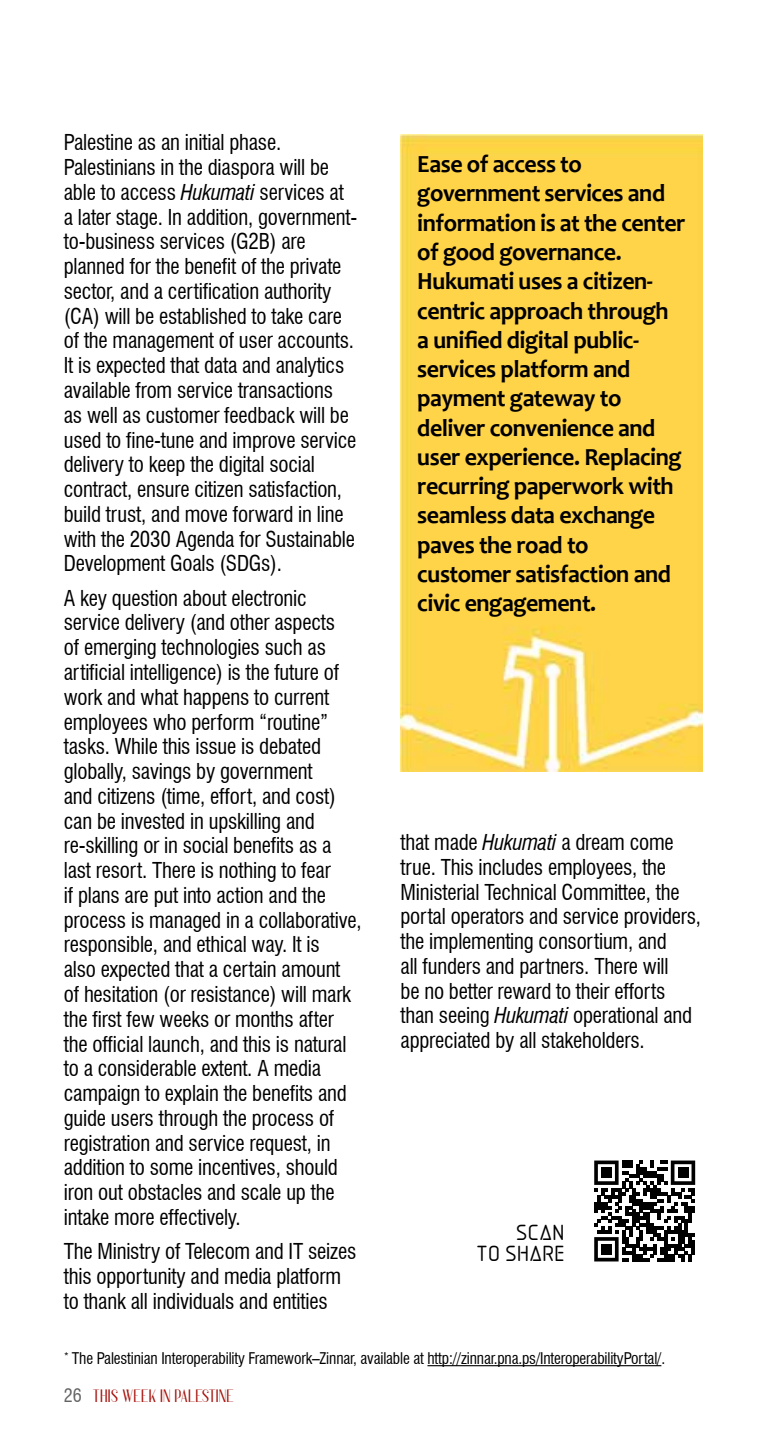
<style>
.page{position:relative;width:766px;height:1436px;background:#fff}
.page>*{position:absolute;margin:0;border:0;box-sizing:border-box;transform-origin:0 0}
.t1{font:700 24.75px/29.2px "Candara";letter-spacing:-.02em;color:#000}
.t2{font:condensed 21.38px/24.8px "Swiss 721 BT";letter-spacing:-.01em;color:#000}
.t3{font:20.25px/20.7px "Aadhunik";letter-spacing:-.01em;color:#000;text-align:right}
.t4{font:700 18px "Anteric";color:#a6120c}
.t5{font:condensed 15.75px "Swiss 721 BT";letter-spacing:-.01em;color:#000}
.s1{font-style:italic}
.s2{font-family:"Swiss 721 BT";font-weight:400;font-stretch:condensed;color:#646363}
</style>
<div class="page">
<hr style="left:427px;top:1364px;width:234px;height:1px;background:#000">
<img style="left:400px;top:134px;width:302px;height:637px">
<svg style="left:594px;top:1160px;width:101px;height:101px"></svg>
<div style="left:601px;top:1167px;width:10px;height:10px;background:#000"></div>
<div style="left:677px;top:1167px;width:11px;height:10px;background:#000"></div>
<div style="left:601px;top:1243px;width:10px;height:11px;background:#000"></div>
<p class="t2" style="left:64px;top:130px;width:295px">Palestine as an initial phase.<br>Palestinians in the diaspora will be able to access <span class="s1">Hukumati</span> services at a later stage. In addition, government&shy;to-business services (G2B) are planned for the benefit of the private sector, and a certification authority (CA) will be established to take care of the management of user accounts.<br>It is expected that data and analytics available from service transactions<br>as well as customer feedback will be used to fine-tune and improve service delivery to keep the digital social contract, ensure citizen satisfaction, build trust, and move forward in line with the 2030 Agenda for Sustainable Development Goals (SDGs).</p>
<p class="t2" style="left:64px;top:585px;width:299px">A key question about electronic service delivery (and other aspects<br>of emerging technologies such as artificial intelligence) is the future of work and what happens to current employees who perform “routine” tasks. While this issue is debated globally, savings by government<br>and citizens (time, effort, and cost) can be invested in upskilling and re-skilling or in social benefits as a last resort. There is nothing to fear<br>if plans are put into action and the process is managed in a collaborative, responsible, and ethical way. It is<br>also expected that a certain amount<br>of hesitation (or resistance) will mark the first few weeks or months after the official launch, and this is natural to a considerable extent. A media campaign to explain the benefits and guide users through the process of registration and service request, in addition to some incentives, should iron out obstacles and scale up the intake more effectively.</p>
<p class="t2" style="left:64px;top:1238px;width:294px">The Ministry of Telecom and IT seizes this opportunity and media platform to thank all individuals and entities</p>
<p class="t1" style="left:417px;top:149px;width:269px">Ease of access to government services and information is at the center of good governance.<br>Hukumati uses a citizen&shy;centric approach through a unified digital public&shy;services platform and payment gateway to deliver convenience and user experience. Replacing recurring paperwork with seamless data exchange paves the road to customer satisfaction and civic engagement.</p>
<p class="t2" style="left:400px;top:829px;width:302px">that made <span class="s1">Hukumati</span> a dream come true. This includes employees, the Ministerial Technical Committee, the portal operators and service providers, the implementing consortium, and<br>all funders and partners. There will<br>be no better reward to their efforts than seeing <span class="s1">Hukumati</span> operational and appreciated by all stakeholders.</p>
<p class="t3" style="left:477px;top:1218px;width:90px">SCAN<br>TO SHARE</p>
<p class="t5" style="left:64px;top:1348px;width:602px"><sup>*</sup> The Palestinian Interoperability Framework–Zinnar, available at http://zinnar.pna.ps/InteroperabilityPortal/.</p>
<p class="t4" style="left:64px;top:1386px;width:172px"><span class="s2">26</span> THIS WEEK IN PALESTINE</p>
</div>
